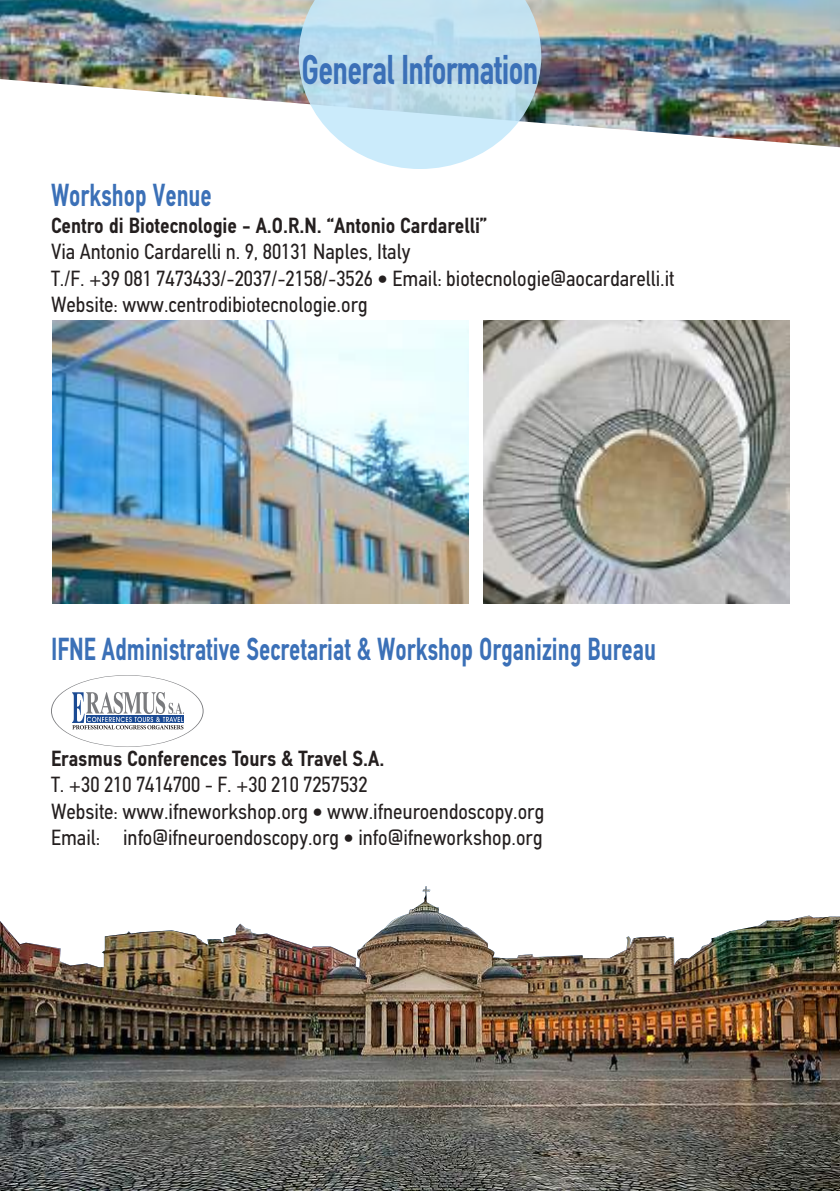
<style>
.page{position:relative;width:840px;height:1191px;background:#fff}
.page>*{position:absolute;margin:0;border:0;box-sizing:border-box;transform-origin:0 0}
.t1{font:700 41.8px "PF Din Text Condensed";letter-spacing:-.02em;color:#3b70b7;scale:.81 1}
.t2{font:700 32px "PF Din Text Condensed";color:#3b70b7;scale:.81 1}
.t3{font:22px/26.4px "PF Din Text Condensed";color:#241f1f}
.t4{font:700 22px "PF Din Text Condensed";color:#241f1f}
.s1{font-family:"Playfair Display";font-weight:700}
</style>
<div class="page">
<img style="left:0;top:0;width:839px;height:147px">
<svg style="left:298px;top:0;width:243px;height:169px;background:#c6e1ee"></svg>
<svg style="left:51px;top:675px;width:152px;height:72px"></svg>
<div style="left:52px;top:675px;width:150px;height:71px;background:#fff;border-radius:50%"></div>
<svg style="left:72px;top:692px;width:112px;height:37px"></svg>
<img style="left:483px;top:320px;width:305px;height:283px">
<img style="left:0;top:886px;width:839px;height:305px">
<img style="left:52px;top:320px;width:416px;height:283px">
<h1 class="t1" style="left:301px;top:45px;width:294px">General Information</h1>
<h2 class="t2" style="left:51px;top:177px;width:200px">Workshop Venue</h2>
<p class="t4" style="left:51px;top:212px;width:437px">Centro di Biotecnologie - A.O.R.N. “Antonio Cardarelli”</p>
<p class="t3" style="left:51px;top:239px;width:624px">Via Antonio Cardarelli n. 9, 80131 Naples, Italy<br>T./F. +39 081 7473433/-2037/-2158/-3526 <span class="s1">•</span> Email: biotecnologie@aocardarelli.it<br>Website: www.centrodibiotecnologie.org</p>
<h2 class="t2" style="left:51px;top:630px;width:748px">IFNE Administrative Secretariat &amp; Workshop Organizing Bureau</h2>
<p class="t4" style="left:51px;top:745px;width:335px">Erasmus Conferences Tours &amp; Travel S.A.</p>
<p class="t3" style="left:51px;top:771px;width:494px">T. +30 210 7414700 - F. +30 210 7257532<br>Website: www.ifneworkshop.org <span class="s1">•</span> www.ifneuroendoscopy.org<br>Email: info@ifneuroendoscopy.org <span class="s1">•</span> info@ifneworkshop.org</p>
</div>
